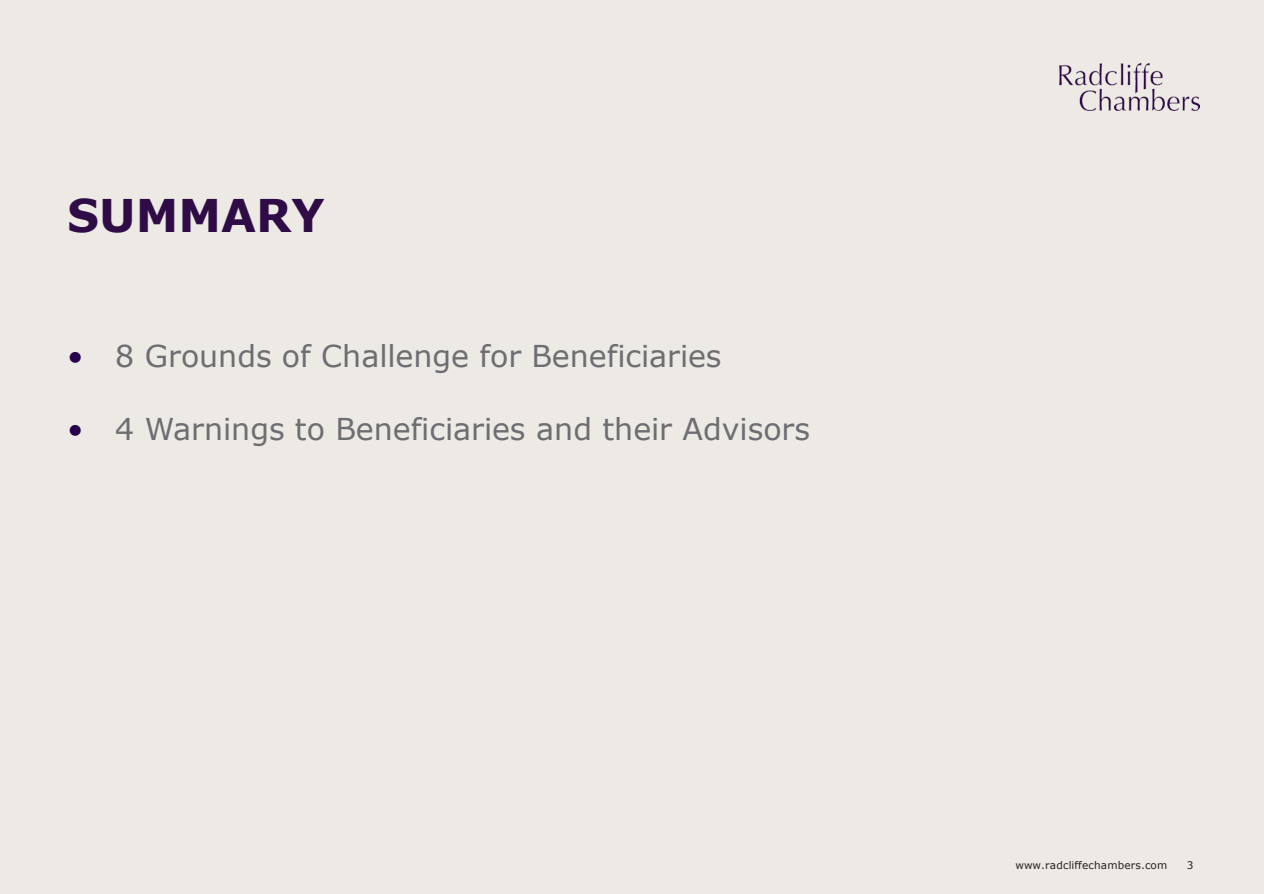
<style>
.page{position:relative;width:1264px;height:894px;background:#fff}
.page>*{position:absolute;margin:0;border:0;box-sizing:border-box;transform-origin:0 0}
.t1{font:700 45px "Verdana";color:#2f0c46}
.t2{font:30px "Verdana";color:#6d6e71}
.t3{font:10.5px "Verdana";letter-spacing:.015em;color:#231f20}
.s1{color:#26004b}
</style>
<div class="page">
<div style="left:0;top:0;width:1263px;height:893px;background:#edeae5"></div>
<img style="left:1059px;top:64px;width:140px;height:46px">
<h2 class="t1" style="left:67px;top:184px;width:259px">SUMMARY</h2>
<p class="t2" style="left:67px;top:335px;width:655px"><span class="s1">•</span> 8 Grounds of Challenge for Beneficiaries</p>
<p class="t2" style="left:67px;top:408px;width:744px"><span class="s1">•</span> 4 Warnings to Beneficiaries and their Advisors</p>
<p class="t3" style="left:1015px;top:858px;width:153px">www.radcliffechambers.com</p>
<p class="t3" style="left:1186px;top:858px;width:8px">3</p>
</div>
